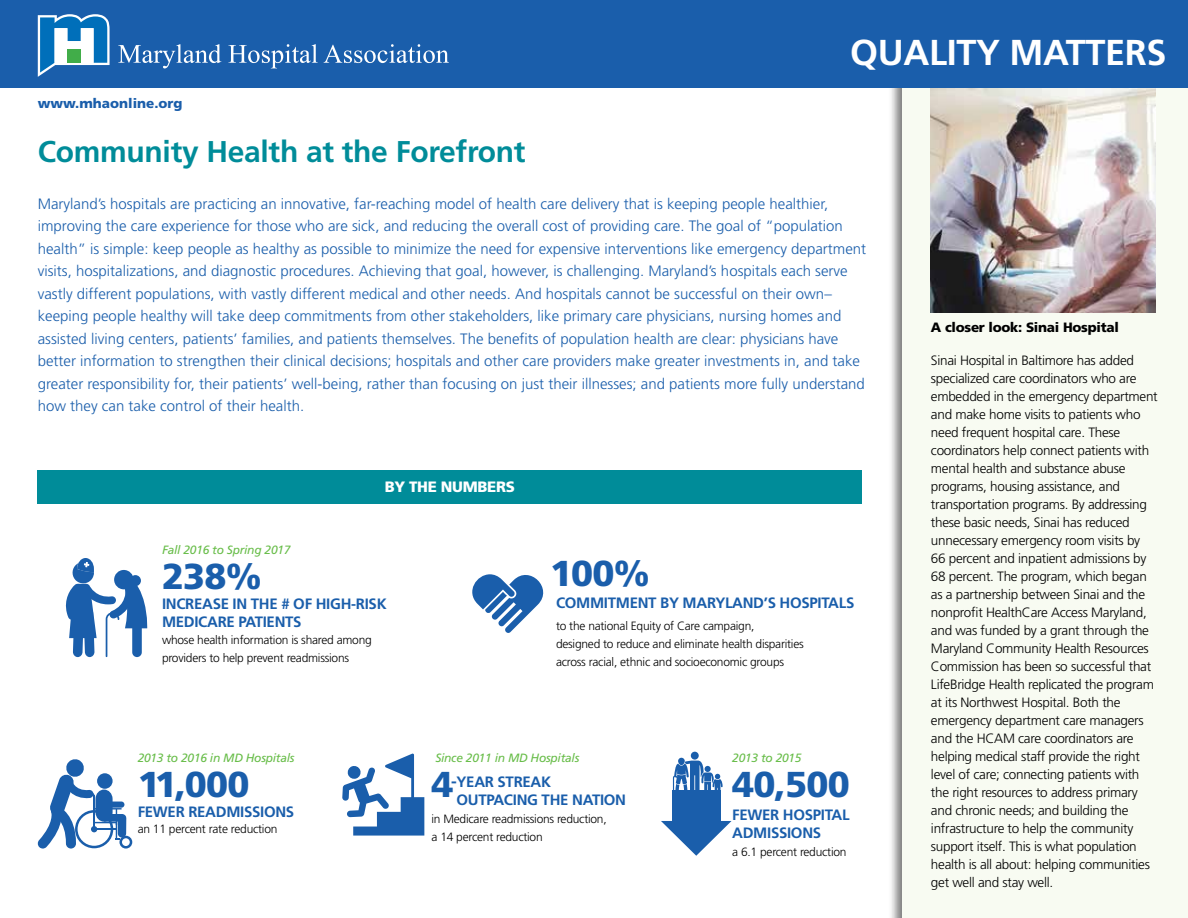
<style>
.page{position:relative;width:1188px;height:918px;background:#fff}
.page>*{position:absolute;margin:0;border:0;box-sizing:border-box;transform-origin:0 0}
.t1{font:900 36px "Frutiger LT Std";letter-spacing:-.02em;color:#1a5eab}
.t2{font:700 36px "Frutiger LT Std";letter-spacing:-.01em;color:#fff}
.t3{font:700 30px "Frutiger LT Std";letter-spacing:-.01em;color:#008c99}
.t4{font:700 17.1px "Frutiger LT Std";color:#1a5eab}
.t5{font:300 15px/22.5px "Frutiger LT Std";color:#1a5eab}
.t6{font:700 15px/18px "Frutiger LT Std";letter-spacing:-.02em;color:#1a5eab}
.t7{font:900 15px "Frutiger LT Std";letter-spacing:-.02em;color:#fff}
.t8{font:300 13.5px/18px "Frutiger LT Std";letter-spacing:-.02em;color:#000}
.t9{font:900 13.5px "Frutiger LT Std";letter-spacing:-.02em;color:#000}
.t10{font:900 13.5px "Frutiger LT Std";color:#1a5eab}
.t11{font:300 12px/18px "Frutiger LT Std";letter-spacing:-.02em;color:#000}
.t12{font:italic 12px "Frutiger LT Std";letter-spacing:-.02em;color:#68bd49}
</style>
<div class="page">
<div style="left:888px;top:0;width:300px;height:918px;background:#000;opacity:.5"></div>
<div style="left:903px;top:0;width:285px;height:918px;background:#f8fbf2"></div>
<img style="left:931px;top:87px;width:225px;height:226px">
<div style="left:38px;top:470px;width:824px;height:33px;background:#008c99"></div>
<div style="left:0;top:0;width:1188px;height:87px;background:#1a5eab"></div>
<svg style="left:118px;top:44px;width:103px;height:24px"></svg>
<svg style="left:228px;top:44px;width:90px;height:24px"></svg>
<svg style="left:324px;top:44px;width:125px;height:19px"></svg>
<svg style="left:38px;top:14px;width:72px;height:63px"></svg>
<div style="left:67px;top:49px;width:14px;height:14px;background:#41ad49"></div>
<svg style="left:472px;top:574px;width:72px;height:59px"></svg>
<svg style="left:65px;top:558px;width:83px;height:99px"></svg>
<svg style="left:37px;top:759px;width:95px;height:90px"></svg>
<div style="left:691px;top:752px;width:8px;height:8px;background:#1a5eab;border-radius:50%"></div>
<div style="left:678px;top:758px;width:7px;height:7px;background:#1a5eab;border-radius:50%"></div>
<svg style="left:661px;top:761px;width:71px;height:95px"></svg>
<svg style="left:342px;top:754px;width:82px;height:82px"></svg>
<h1 class="t2" style="left:850px;top:31px;width:318px">QUALITY MATTERS</h1>
<p class="t10" style="left:38px;top:95px;width:146px">www.mhaonline.org</p>
<h2 class="t3" style="left:38px;top:134px;width:489px">Community Health at the Forefront</h2>
<p class="t5" style="left:38px;top:193px;width:830px">Maryland’s hospitals are practicing an innovative, far-reaching model of health care delivery that is keeping people healthier, improving the care experience for those who are sick, and reducing the overall cost of providing care. The goal of “population health” is simple: keep people as healthy as possible to minimize the need for expensive interventions like emergency department visits, hospitalizations, and diagnostic procedures. Achieving that goal, however, is challenging. Maryland’s hospitals each serve vastly different populations, with vastly different medical and other needs. And hospitals cannot be successful on their own– keeping people healthy will take deep commitments from other stakeholders, like primary care physicians, nursing homes and assisted living centers, patients’ families, and patients themselves. The benefits of population health are clear: physicians have better information to strengthen their clinical decisions; hospitals and other care providers make greater investments in, and take greater responsibility for, their patients’ well-being, rather than focusing on just their illnesses; and patients more fully understand how they can take control of their health.</p>
<p class="t12" style="left:162px;top:543px;width:130px">Fall 2016 to Spring 2017</p>
<h1 class="t1" style="left:162px;top:555px;width:101px">238%</h1>
<p class="t7" style="left:385px;top:478px;width:132px">BY THE NUMBERS</p>
<p class="t6" style="left:162px;top:595px;width:226px">INCREASE IN THE # OF HIGH-RISK<br>MEDICARE PATIENTS</p>
<p class="t11" style="left:162px;top:631px;width:211px">whose health information is shared among providers to help prevent readmissions</p>
<h1 class="t1" style="left:550px;top:552px;width:101px">100%</h1>
<p class="t6" style="left:556px;top:594px;width:300px">COMMITMENT BY MARYLAND’S HOSPITALS</p>
<p class="t11" style="left:556px;top:617px;width:249px">to the national Equity of Care campaign,<br>designed to reduce and eliminate health disparities across racial, ethnic and socioeconomic groups</p>
<p class="t12" style="left:138px;top:751px;width:158px">2013 to 2016 in MD Hospitals</p>
<p class="t12" style="left:732px;top:751px;width:71px">2013 to 2015</p>
<h1 class="t1" style="left:732px;top:763px;width:119px">40,500</h1>
<p class="t6" style="left:732px;top:805px;width:119px">FEWER HOSPITAL<br>ADMISSIONS</p>
<p class="t11" style="left:732px;top:843px;width:116px">a 6.1 percent reduction</p>
<p class="t12" style="left:435px;top:751px;width:146px">Since 2011 in MD Hospitals</p>
<h1 class="t1" style="left:138px;top:763px;width:113px">11,000</h1>
<p class="t6" style="left:138px;top:803px;width:158px">FEWER READMISSIONS</p>
<h1 class="t1" style="left:432px;top:763px;width:24px">4</h1>
<p class="t6" style="left:457px;top:773px;width:96px">YEAR STREAK</p>
<p class="t4" style="left:451px;top:771px;width:7px">-</p>
<p class="t6" style="left:457px;top:791px;width:171px">OUTPACING THE NATION</p>
<p class="t11" style="left:432px;top:810px;width:177px">in Medicare readmissions reduction, a 14 percent reduction</p>
<p class="t11" style="left:138px;top:820px;width:141px">an 11 percent rate reduction</p>
<p class="t9" style="left:931px;top:320px;width:189px">A closer look: Sinai Hospital</p>
<p class="t8" style="left:931px;top:352px;width:228px">Sinai Hospital in Baltimore has added specialized care coordinators who are embedded in the emergency department and make home visits to patients who need frequent hospital care. These coordinators help connect patients with mental health and substance abuse programs, housing assistance, and transportation programs. By addressing these basic needs, Sinai has reduced unnecessary emergency room visits by 66 percent and inpatient admissions by 68 percent. The program, which began as a partnership between Sinai and the nonprofit HealthCare Access Maryland, and was funded by a grant through the Maryland Community Health Resources Commission has been so successful that LifeBridge Health replicated the program at its Northwest Hospital. Both the emergency department care managers and the HCAM care coordinators are helping medical staff provide the right level of care; connecting patients with the right resources to address primary and chronic needs; and building the infrastructure to help the community support itself. This is what population health is all about: helping communities get well and stay well.</p>
</div>
